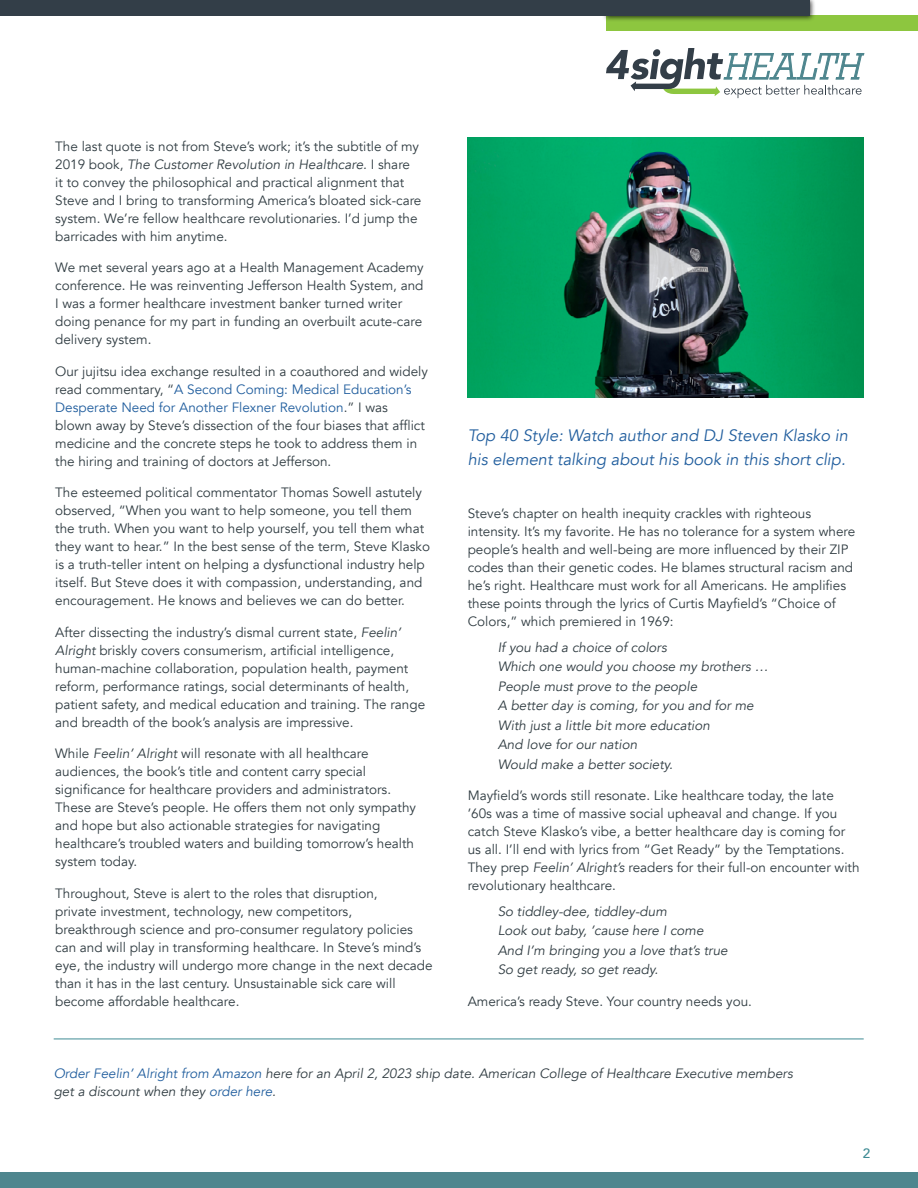
<style>
.page{position:relative;width:918px;height:1188px;background:#fff}
.page>*{position:absolute;margin:0;border:0;box-sizing:border-box;transform-origin:0 0}
.t1{font:italic 16.5px/24px "Avenir";color:#215e9e}
.t2{font:13.5px/18px "Avenir";color:#303c42}
.t3{font:italic 13.5px/19.5px "Avenir";color:#303c42}
.t4{font:500 13.5px "Avenir";color:#3e8b94}
.s1{font-style:italic}
.s2{color:#215e9e}
</style>
<div class="page">
<svg style="left:606px;top:48px;width:258px;height:50px"></svg>
<div style="left:606px;top:16px;width:312px;height:15px;background:#8dc63f"></div>
<div style="left:602px;top:0;width:214px;height:22px;background:#000;opacity:.75"></div>
<div style="left:0;top:0;width:810px;height:16px;background:#333e48"></div>
<div style="left:0;top:1172px;width:918px;height:16px;background:#4e868e"></div>
<hr style="left:54px;top:1039px;width:810px;height:1px;background:#3e8b94">
<img style="left:468px;top:137px;width:396px;height:260px">
<p class="t2" style="left:55px;top:137px;width:368px">The last quote is not from Steve’s work; it’s the subtitle of my 2019 book, <span class="s1">The Customer Revolution in Healthcare.</span> I share<br>it to convey the philosophical and practical alignment that Steve and I bring to transforming America’s bloated sick-care system. We’re fellow healthcare revolutionaries. I’d jump the barricades with him anytime.</p>
<p class="t2" style="left:55px;top:259px;width:370px">We met several years ago at a Health Management Academy conference. He was reinventing Jefferson Health System, and I was a former healthcare investment banker turned writer doing penance for my part in funding an overbuilt acute-care delivery system.</p>
<p class="t2" style="left:55px;top:362px;width:374px">Our jujitsu idea exchange resulted in a coauthored and widely read commentary, “<span class="s2">A Second Coming: Medical Education’s Desperate Need for Another Flexner Revolution</span>.” I was blown away by Steve’s dissection of the four biases that afflict medicine and the concrete steps he took to address them in the hiring and training of doctors at Jefferson.</p>
<p class="t2" style="left:55px;top:484px;width:376px">The esteemed political commentator Thomas Sowell astutely observed, “When you want to help someone, you tell them the truth. When you want to help yourself, you tell them what they want to hear.” In the best sense of the term, Steve Klasko is a truth-teller intent on helping a dysfunctional industry help itself. But Steve does it with compassion, understanding, and encouragement. He knows and believes we can do better.</p>
<p class="t2" style="left:55px;top:623px;width:372px">After dissecting the industry’s dismal current state, <span class="s1">Feelin’ Alright</span> briskly covers consumerism, artificial intelligence, human-machine collaboration, population health, payment reform, performance ratings, social determinants of health, patient safety, and medical education and training. The range and breadth of the book’s analysis are impressive.</p>
<p class="t2" style="left:55px;top:745px;width:362px">While <span class="s1">Feelin’ Alright</span> will resonate with all healthcare audiences, the book’s title and content carry special significance for healthcare providers and administrators.<br>These are Steve’s people. He offers them not only sympathy and hope but also actionable strategies for navigating healthcare’s troubled waters and building tomorrow’s health system today.</p>
<p class="t2" style="left:55px;top:884px;width:379px">Throughout, Steve is alert to the roles that disruption,<br>private investment, technology, new competitors, breakthrough science and pro-consumer regulatory policies can and will play in transforming healthcare. In Steve’s mind’s eye, the industry will undergo more change in the next decade than it has in the last century. Unsustainable sick care will become affordable healthcare.</p>
<p class="t1" style="left:468px;top:424px;width:382px">Top 40 Style: Watch author and DJ Steven Klasko in his element talking about his book in this short clip.</p>
<p class="t2" style="left:468px;top:505px;width:389px">Steve’s chapter on health inequity crackles with righteous intensity. It’s my favorite. He has no tolerance for a system where people’s health and well-being are more influenced by their ZIP codes than their genetic codes. He blames structural racism and he’s right. Healthcare must work for all Americans. He amplifies these points through the lyrics of Curtis Mayfield’s “Choice of Colors,” which premiered in 1969:</p>
<p class="t3" style="left:498px;top:638px;width:272px">If you had a choice of colors<br>Which one would you choose my brothers …<br>People must prove to the people<br>A better day is coming, for you and for me<br>With just a little bit more education<br>And love for our nation<br>Would make a better society.</p>
<p class="t2" style="left:468px;top:787px;width:393px">Mayfield’s words still resonate. Like healthcare today, the late ’60s was a time of massive social upheaval and change. If you catch Steve Klasko’s vibe, a better healthcare day is coming for us all. I’ll end with lyrics from “Get Ready” by the Temptations.<br>They prep <span class="s1">Feelin’ Alright’s</span> readers for their full-on encounter with revolutionary healthcare.</p>
<p class="t3" style="left:498px;top:902px;width:232px">So tiddley-dee, tiddley-dum<br>Look out baby, ’cause here I come<br>And I’m bringing you a love that’s true<br>So get ready, so get ready.</p>
<p class="t2" style="left:468px;top:992px;width:286px">America’s ready Steve. Your country needs you.</p>
<p class="t3" style="left:54px;top:1064px;width:741px;line-height:18px"><span class="s2">Order Feelin’ Alright from Amazon</span> here for an April 2, 2023 ship date. American College of Healthcare Executive members get a discount when they <span class="s2">order here</span>.</p>
<p class="t4" style="left:863px;top:1142px;width:9px">2</p>
</div>
